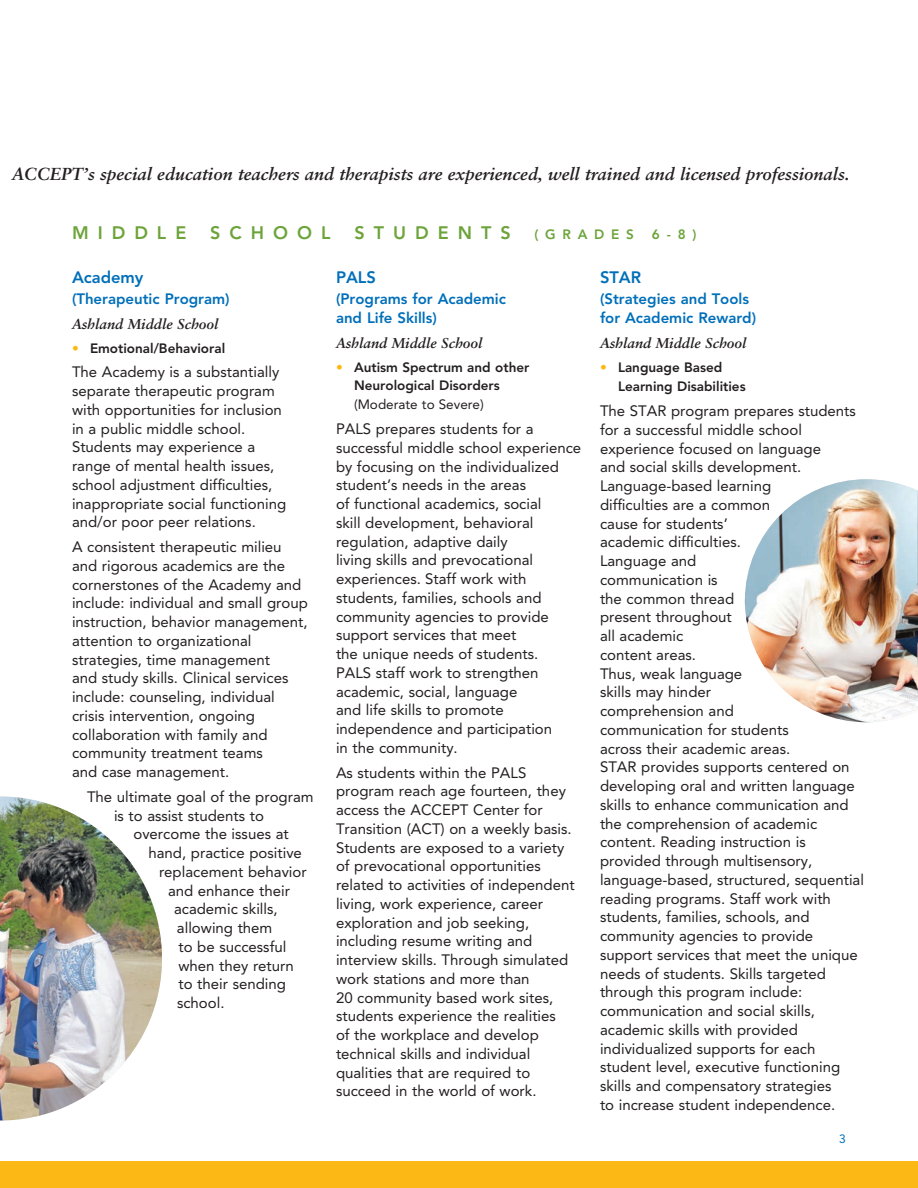
<style>
.page{position:relative;width:918px;height:1188px;background:#fff}
.page>*{position:absolute;margin:0;border:0;box-sizing:border-box;transform-origin:0 0}
._1_Head_all_caps{font:800 18px "Avenir";letter-spacing:.5em;color:#6ca43a}
.t1{font:italic 700 17.4px "Sabon";color:#231f20}
.Head_-_Blue{font:800 16.5px "Avenir";color:#006fba}
._3_Text{font:15px/18.8px "Avenir";color:#231f20}
._2_2_Subhead_Blue{font:800 15px/19.5px "Avenir";color:#006fba}
._2_3_Town_of_school{font:italic 700 14.25px "Sabon";color:#231f20}
._2_4_type_of_impairm{font:800 13.5px/18.6px "Avenir";color:#231f20}
._1_Head_all_caps-2{font:800 13.5px "Avenir";letter-spacing:.5em;color:#6ca43a}
.Page_Number{font:12px "Avenir";color:#006fba}
.s1{color:#fcb814}
.s2{font-weight:400}
</style>
<div class="page">
<div style="left:0;top:1161px;width:918px;height:27px;background:#fcb814"></div>
<img style="left:0;top:796px;width:162px;height:324px">
<img style="left:745px;top:479px;width:173px;height:243px">
<p class="t1" style="left:12px;top:163px;width:839px">ACCEPT’s special education teachers and therapists are experienced, well trained and licensed professionals.</p>
<p class="_1_Head_all_caps" style="left:72px;top:222px;width:116px">MIDDLE</p>
<p class="_1_Head_all_caps" style="left:210px;top:222px;width:122px">SCHOOL</p>
<p class="_1_Head_all_caps" style="left:354px;top:222px;width:158px">STUDENTS</p>
<p class="_1_Head_all_caps-2" style="left:535px;top:226px;width:101px">(GRADES</p>
<p class="_1_Head_all_caps-2" style="left:652px;top:226px;width:46px">6-8)</p>
<p class="Head_-_Blue" style="left:336px;top:267px;width:42px">PALS</p>
<p class="_2_2_Subhead_Blue" style="left:336px;top:289px;width:172px">(Programs for Academic and Life Skills)</p>
<p class="_2_3_Town_of_school" style="left:336px;top:335px;width:148px">Ashland Middle School</p>
<p class="_2_4_type_of_impairm" style="left:354px;top:358px;width:177px;text-indent:-18px"><span class="s1">•</span> Autism Spectrum and other<br>Neurological Disorders <span class="s2">(Moderate to Severe)</span></p>
<p class="_3_Text" style="left:336px;top:420px;width:247px">PALS prepares students for a successful middle school experience by focusing on the individualized student’s needs in the areas<br>of functional academics, social<br>skill development, behavioral regulation, adaptive daily<br>living skills and prevocational experiences. Staff work with students, families, schools and community agencies to provide support services that meet<br>the unique needs of students.<br>PALS staff work to strengthen academic, social, language<br>and life skills to promote independence and participation<br>in the community.</p>
<p class="_3_Text" style="left:336px;top:763px;width:240px">As students within the PALS program reach age fourteen, they access the ACCEPT Center for<br>Transition (ACT) on a weekly basis.<br>Students are exposed to a variety of prevocational opportunities related to activities of independent living, work experience, career exploration and job seeking, including resume writing and interview skills. Through simulated work stations and more than<br>20 community based work sites, students experience the realities<br>of the workplace and develop technical skills and individual qualities that are required to succeed in the world of work.</p>
<p class="Head_-_Blue" style="left:72px;top:267px;width:73px">Academy</p>
<p class="_2_2_Subhead_Blue" style="left:72px;top:289px;width:159px">(Therapeutic Program)</p>
<p class="_2_3_Town_of_school" style="left:72px;top:315px;width:148px">Ashland Middle School</p>
<p class="_2_4_type_of_impairm" style="left:72px;top:339px;width:155px"><span class="s1">•</span> Emotional/Behavioral</p>
<p class="_3_Text" style="left:72px;top:363px;width:216px">The Academy is a substantially separate therapeutic program with opportunities for inclusion in a public middle school.<br>Students may experience a range of mental health issues, school adjustment difficulties, inappropriate social functioning and/or poor peer relations.</p>
<p class="_3_Text" style="left:72px;top:538px;width:237px">A consistent therapeutic milieu and rigorous academics are the cornerstones of the Academy and include: individual and small group instruction, behavior management, attention to organizational strategies, time management<br>and study skills. Clinical services include: counseling, individual crisis intervention, ongoing collaboration with family and community treatment teams<br>and case management.</p>
<p class="_3_Text" style="left:87px;top:787px;width:228px">The ultimate goal of the program</p>
<p class="_3_Text" style="left:114px;top:806px;width:152px">is to assist students to</p>
<p class="_3_Text" style="left:134px;top:825px;width:157px">overcome the issues at</p>
<p class="_3_Text" style="left:148px;top:844px;width:155px">hand, practice positive</p>
<p class="_3_Text" style="left:159px;top:862px;width:149px">replacement behavior</p>
<p class="_3_Text" style="left:168px;top:881px;width:124px">and enhance their</p>
<p class="_3_Text" style="left:174px;top:900px;width:105px">academic skills,</p>
<p class="_3_Text" style="left:177px;top:919px;width:97px">allowing them</p>
<p class="_3_Text" style="left:178px;top:937px;width:109px">to be successful</p>
<p class="_3_Text" style="left:178px;top:956px;width:117px">when they return</p>
<p class="_3_Text" style="left:178px;top:975px;width:109px">to their sending</p>
<p class="_3_Text" style="left:177px;top:994px;width:49px">school.</p>
<p class="Head_-_Blue" style="left:600px;top:267px;width:43px">STAR</p>
<p class="_2_2_Subhead_Blue" style="left:600px;top:289px;width:158px">(Strategies and Tools for Academic Reward)</p>
<p class="_2_3_Town_of_school" style="left:600px;top:335px;width:148px">Ashland Middle School</p>
<p class="_2_4_type_of_impairm" style="left:618px;top:358px;width:129px;line-height:19.2px;text-indent:-18px"><span class="s1">•</span> Language Based<br>Learning Disabilities</p>
<p class="_3_Text" style="left:600px;top:402px;width:265px">The STAR program prepares students for a successful middle school experience focused on language<br>and social skills development.<br>Language-based learning<br>difficulties are a common<br>cause for students’<br>academic difficulties.<br>Language and<br>communication is<br>the common thread<br>present throughout<br>all academic<br>content areas.<br>Thus, weak language<br>skills may hinder<br>comprehension and<br>communication for students<br>across their academic areas.<br>STAR provides supports centered on developing oral and written language skills to enhance communication and the comprehension of academic content. Reading instruction is provided through multisensory, language-based, structured, sequential reading programs. Staff work with students, families, schools, and community agencies to provide support services that meet the unique needs of students. Skills targeted through this program include: communication and social skills, academic skills with provided individualized supports for each student level, executive functioning skills and compensatory strategies<br>to increase student independence.</p>
<p class="Page_Number" style="left:839px;top:1132px;width:8px">3</p>
</div>
